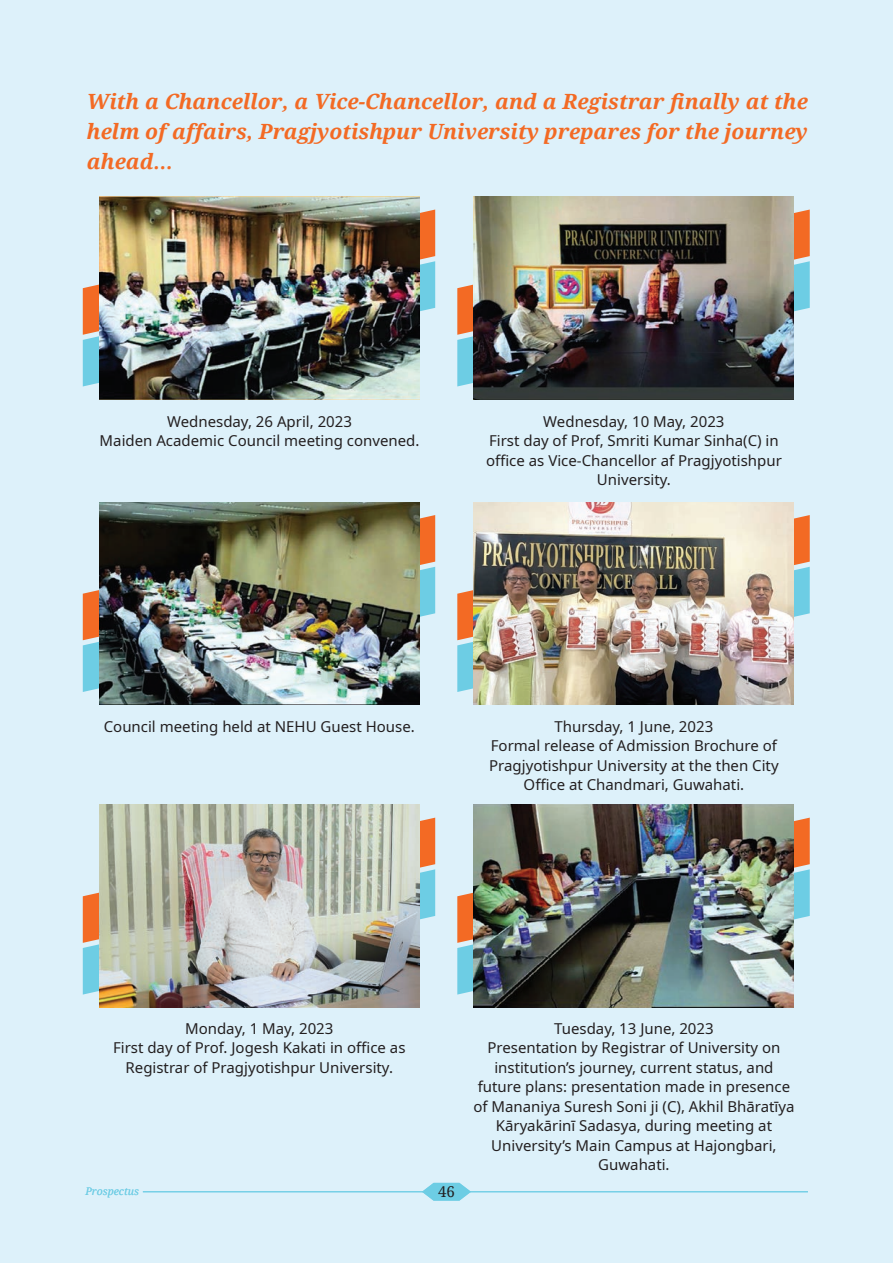
<style>
.page{position:relative;width:893px;height:1263px;background:#ddf1fa}
.page>*{position:absolute;margin:0;border:0;box-sizing:border-box;transform-origin:0 0}
.t1{font:italic 700 21px/30px "Noto Serif";color:#f36a24;text-align:justify}
.t2{font:15px/19.5px "Noto Sans";color:#231f20;text-align:center}
.t3{font:15px "Noto Serif";color:#231f20}
.t4{font:italic 10.5px "Noto Serif";color:#6dcde4}
</style>
<div class="page">
<svg style="left:83px;top:210px;width:352px;height:176px"></svg>
<img style="left:99px;top:197px;width:320px;height:202px">
<svg style="left:83px;top:515px;width:352px;height:177px"></svg>
<svg style="left:83px;top:818px;width:352px;height:176px"></svg>
<svg style="left:457px;top:210px;width:353px;height:176px"></svg>
<svg style="left:457px;top:515px;width:353px;height:177px"></svg>
<svg style="left:457px;top:818px;width:353px;height:176px"></svg>
<img style="left:473px;top:197px;width:320px;height:202px">
<img style="left:473px;top:502px;width:320px;height:203px">
<img style="left:473px;top:805px;width:320px;height:202px">
<img style="left:99px;top:502px;width:320px;height:203px">
<img style="left:99px;top:805px;width:320px;height:202px">
<hr style="left:143px;top:1191px;width:665px;height:1px;background:#6dcde4">
<svg style="left:422px;top:1183px;width:49px;height:18px"></svg>
<h1 class="t1" style="left:87px;top:86px;width:722px">With a Chancellor, a Vice-Chancellor, and a Registrar finally at the helm of affairs, Pragjyotishpur University prepares for the journey ahead…</h1>
<p class="t2" style="left:100px;top:412px;width:321px">Wednesday, 26 April, 2023<br>Maiden Academic Council meeting convened.</p>
<p class="t2" style="left:486px;top:412px;width:297px">Wednesday, 10 May, 2023<br>First day of Prof, Smriti Kumar Sinha(C) in office as Vice-Chancellor af Pragjyotishpur<br>University.</p>
<p class="t2" style="left:104px;top:717px;width:313px">Council meeting held at NEHU Guest House.</p>
<p class="t2" style="left:489px;top:717px;width:291px">Thursday, 1 June, 2023<br>Formal release of Admission Brochure of Pragjyotishpur University at the then City Office at Chandmari, Guwahati.</p>
<p class="t2" style="left:113px;top:1019px;width:294px">Monday, 1 May, 2023<br>First day of Prof. Jogesh Kakati in office as<br>Registrar of Pragjyotishpur University.</p>
<p class="t4" style="left:85px;top:1184px;width:55px">Prospectus</p>
<p class="t3" style="left:438px;top:1181px;width:18px">46</p>
<p class="t2" style="left:473px;top:1019px;width:323px">Tuesday, 13 June, 2023<br>Presentation by Registrar of University on institution’s journey, current status, and future plans: presentation made in presence of Mananiya Suresh Soni ji (C), Akhil Bhāratīya Kāryakārinī Sadasya, during meeting at University’s Main Campus at Hajongbari, Guwahati.</p>
</div>
